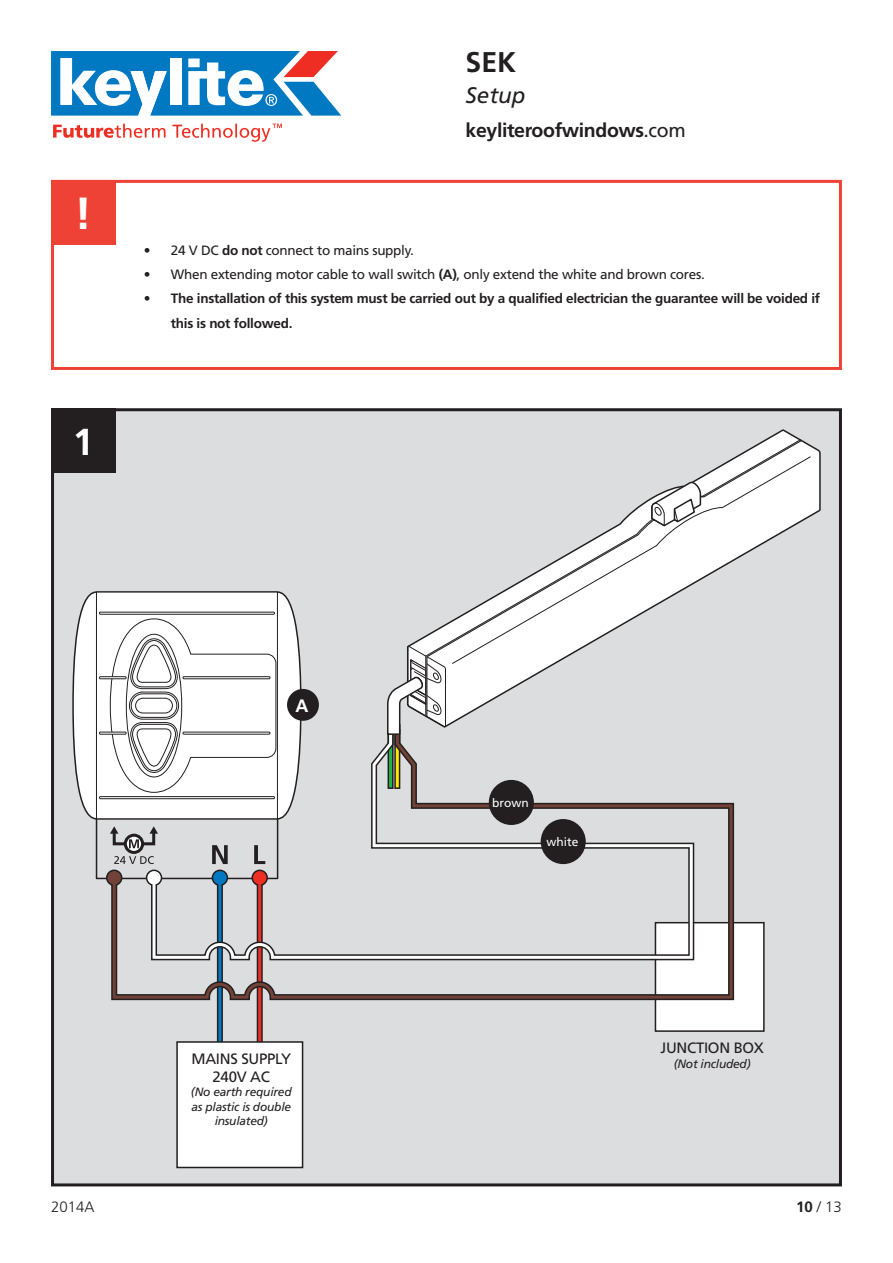
<style>
.page{position:relative;width:893px;height:1263px;background:#fff}
.page>*{position:absolute;margin:0;border:0;box-sizing:border-box;transform-origin:0 0}
.t1{font:700 45px "Frutiger";color:#fff}
.t2{font:700 37.5px "Frutiger";color:#fff}
.t3{font:700 28.5px "Frutiger";color:#231f20}
.t4{font:italic 22.5px "Frutiger";color:#231f20}
.t5{font:700 19.5px "Frutiger";letter-spacing:-.02em;color:#231f20}
.t6{font:700 18px "Frutiger";color:#fff}
.t7{font:15px/18px "Frutiger";letter-spacing:-.02em;color:#231f20;text-align:center}
.t8{font:300 15px "Frutiger";color:#231f20}
.t9{font:700 13.5px/25.5px "Frutiger";letter-spacing:-.02em;color:#231f20}
.t10{font:13.5px "Frutiger";letter-spacing:-.02em;color:#231f20}
.t11{font:italic 12px/14.4px "Frutiger";letter-spacing:-.02em;color:#231f20;text-align:center}
.t12{font:12px "Frutiger";color:#fff}
.s1{font-weight:400}
.s2{font-weight:700}
</style>
<div class="page">
<svg style="left:51px;top:51px;width:290px;height:65px"></svg>
<svg style="left:53px;top:124px;width:229px;height:18px"></svg>
<div style="left:51px;top:408px;width:791px;height:778px;background:#dcdddf;border:3px solid #231f20"></div>
<div style="left:51px;top:408px;width:65px;height:65px;background:#231f20"></div>
<div style="left:51px;top:180px;width:791px;height:190px;border:3px solid #ee4237"></div>
<div style="left:51px;top:180px;width:65px;height:64px;background:#ee4237"></div>
<svg style="left:72px;top:591px;width:230px;height:229px"></svg>
<div style="left:96px;top:592px;width:182px;height:227px;background:#fff;border:1px solid #231f20"></div>
<svg style="left:110px;top:618px;width:166px;height:105px"></svg>
<div style="left:183px;top:676px;width:87px;height:3px;border:1px solid #231f20"></div>
<div style="left:99px;top:676px;width:28px;height:3px;border:1px solid #231f20"></div>
<div style="left:99px;top:612px;width:176px;height:3px;border:1px solid #231f20"></div>
<div style="left:99px;top:732px;width:28px;height:2px;border:1px solid #231f20"></div>
<div style="left:99px;top:796px;width:176px;height:3px;border:1px solid #231f20"></div>
<div style="left:655px;top:922px;width:110px;height:110px;background:#fff;border:2px solid #231f20"></div>
<svg style="left:256px;top:1001px;width:7px;height:40px"></svg>
<svg style="left:216px;top:1001px;width:7px;height:40px"></svg>
<div style="left:177px;top:1042px;width:126px;height:125px;background:#fff"></div>
<div style="left:176px;top:1041px;width:127px;height:127px;border:2px solid #231f20"></div>
<svg style="left:105px;top:723px;width:630px;height:278px"></svg>
<svg style="left:427px;top:429px;width:394px;height:300px"></svg>
<svg style="left:407px;top:456px;width:404px;height:271px"></svg>
<svg style="left:425px;top:439px;width:378px;height:279px"></svg>
<svg style="left:650px;top:481px;width:52px;height:46px"></svg>
<svg style="left:386px;top:658px;width:41px;height:78px"></svg>
<div style="left:287px;top:689px;width:32px;height:32px;background:#231f20;border-radius:50%"></div>
<div style="left:541px;top:819px;width:45px;height:45px;background:#231f20;border-radius:50%"></div>
<div style="left:489px;top:780px;width:45px;height:45px;background:#231f20;border-radius:50%"></div>
<h3 class="t3" style="left:466px;top:46px;width:52px">SEK</h3>
<h3 class="t4" style="left:466px;top:82px;width:62px">Setup</h3>
<h1 class="t1" style="left:75px;top:187px;width:19px">!</h1>
<h2 class="t2" style="left:73px;top:420px;width:22px">1</h2>
<h3 class="t5" style="left:466px;top:119px;width:222px">keyliteroofwindows<span class="s1">.com</span></h3>
<p class="t10" style="left:144px;top:242px;width:272px">• 24 V DC <span class="s2">do not</span> connect to mains supply.</p>
<p class="t10" style="left:144px;top:266px;width:562px">• When extending motor cable to wall switch <span class="s2">(A)</span>, only extend the white and brown cores.</p>
<p class="t9" style="left:171px;top:285px;width:651px;text-indent:-27px">• The installation of this system must be carried out by a qualified electrician the guarantee will be voided if this is not followed.</p>
<h3 class="t6" style="left:296px;top:695px;width:14px">A</h3>
<p class="t7" style="left:192px;top:1049px;width:101px">MAINS SUPPLY<br>240V AC</p>
<p class="t11" style="left:191px;top:1085px;width:102px">(No earth required as plastic is double insulated)</p>
<p class="t12" style="left:492px;top:796px;width:38px">brown</p>
<p class="t12" style="left:546px;top:835px;width:34px">white</p>
<p class="t7" style="left:660px;top:1039px;width:105px">JUNCTION BOX</p>
<p class="t11" style="left:674px;top:1056px;width:78px">(Not included)</p>
<p class="t8" style="left:51px;top:1198px;width:45px">2014A</p>
<p class="t8" style="left:796px;top:1198px;width:47px"><span class="s2">10</span> / 13</p>
</div>
